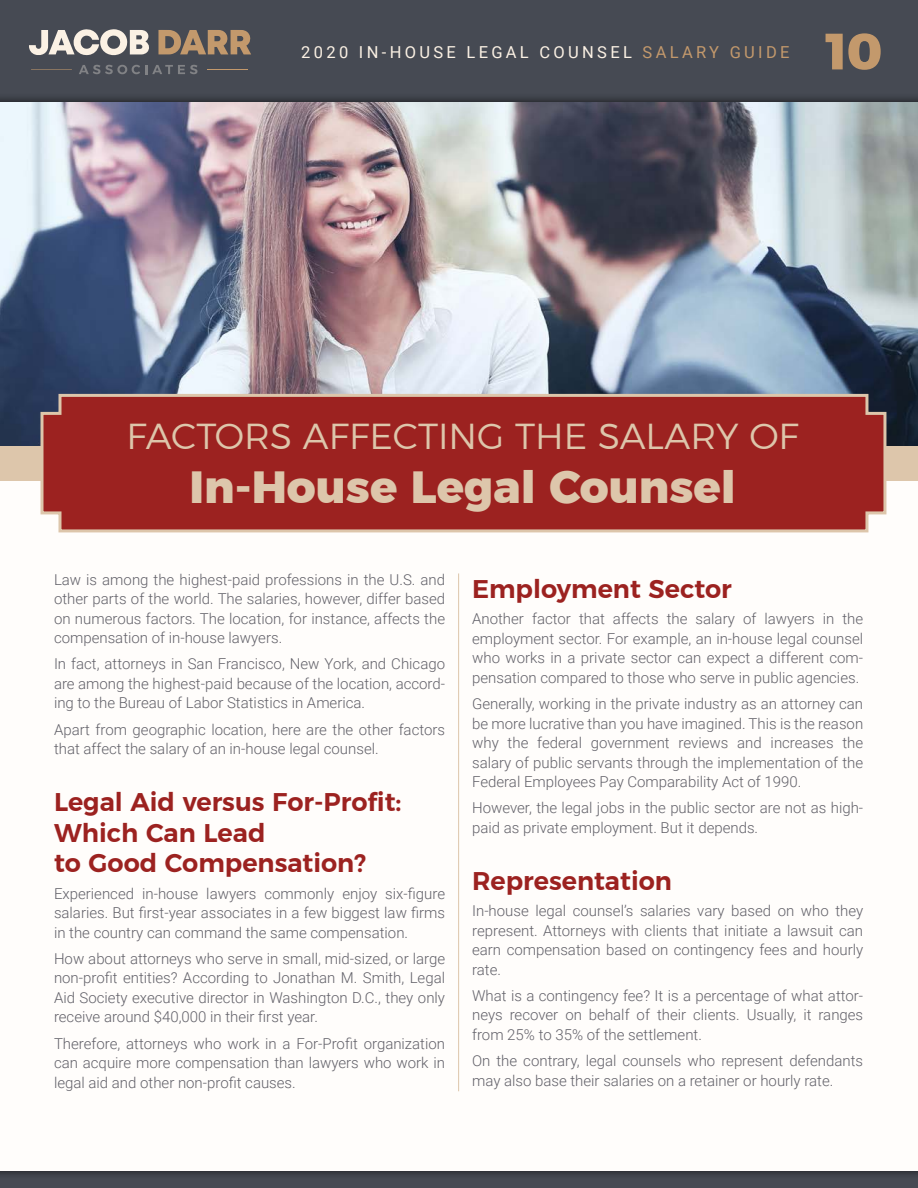
<style>
.page{position:relative;width:918px;height:1188px;background:#fff}
.page>*{position:absolute;margin:0;border:0;box-sizing:border-box;transform-origin:0 0}
.t1{font:800 51px "Montserrat";color:#c3996c}
.t2{font:800 45px "Montserrat";color:#ddc6ab}
.t3{font:300 36px "Montserrat";color:#ddc6ab}
.t4{font:600 25.5px/30.6px "Montserrat";color:#9c2220}
.t5{font:16.5px "Roboto";letter-spacing:.2em;color:#fbf1e4}
.t6{font:300 15px/19.5px "Roboto";color:#626169;text-align:justify}
.s1{color:#c3996c}
</style>
<div class="page">
<div style="left:0;top:85px;width:918px;height:1102px;background:#fffdfb"></div>
<img style="left:0;top:104px;width:918px;height:342px">
<div style="left:0;top:0;width:918px;height:104px;background:#464a53"></div>
<div style="left:0;top:1162px;width:918px;height:26px;background:#000;opacity:.75"></div>
<svg style="left:29px;top:29px;width:120px;height:27px"></svg>
<hr style="left:31px;top:69px;width:41px;height:1px;background:#c3996c">
<hr style="left:207px;top:69px;width:41px;height:1px;background:#c3996c">
<svg style="left:79px;top:65px;width:118px;height:9px"></svg>
<svg style="left:158px;top:30px;width:93px;height:24px"></svg>
<div style="left:0;top:446px;width:918px;height:34px;background:#ddc6ab"></div>
<hr style="left:458px;top:573px;width:1px;height:518px;background:#ddc6ab">
<svg style="left:39px;top:392px;width:849px;height:141px;background:#9f2d2b"></svg>
<p class="t5" style="left:301px;top:41px;width:490px">2020 IN-HOUSE LEGAL COUNSEL <span class="s1">SALARY GUIDE</span></p>
<h1 class="t1" style="left:825px;top:10px;width:58px">10</h1>
<h3 class="t3" style="left:127px;top:409px;width:674px">FACTORS AFFECTING THE SALARY OF</h3>
<h2 class="t2" style="left:190px;top:450px;width:548px">In-House Legal Counsel</h2>
<p class="t6" style="left:54px;top:569px;width:393px">Law is among the highest-paid professions in the U.S. and other parts of the world. The salaries, however, differ based on numerous factors. The location, for instance, affects the compensation of in-house lawyers.</p>
<p class="t6" style="left:54px;top:654px;width:393px">In fact, attorneys in San Francisco, New York, and Chicago are among the highest-paid because of the location, accord&shy;ing to the Bureau of Labor Statistics in America.</p>
<p class="t6" style="left:54px;top:719px;width:393px">Apart from geographic location, here are the other factors that affect the salary of an in-house legal counsel.</p>
<h3 class="t4" style="left:54px;top:787px;width:349px">Legal Aid versus For-Profit:<br>Which Can Lead<br>to Good Compensation?</h3>
<p class="t6" style="left:54px;top:883px;width:393px">Experienced in-house lawyers commonly enjoy six-figure salaries. But first-year associates in a few biggest law firms in the country can command the same compensation.</p>
<p class="t6" style="left:54px;top:948px;width:393px">How about attorneys who serve in small, mid-sized, or large non-profit entities? According to Jonathan M. Smith, Legal Aid Society executive director in Washington D.C., they only receive around $40,000 in their first year.</p>
<p class="t6" style="left:54px;top:1033px;width:393px">Therefore, attorneys who work in a For-Profit organization can acquire more compensation than lawyers who work in legal aid and other non-profit causes.</p>
<h3 class="t4" style="left:472px;top:574px;width:261px">Employment Sector</h3>
<p class="t6" style="left:472px;top:609px;width:393px">Another factor that affects the salary of lawyers in the employment sector. For example, an in-house legal counsel who works in a private sector can expect a different com&shy;pensation compared to those who serve in public agencies.</p>
<p class="t6" style="left:472px;top:694px;width:393px">Generally, working in the private industry as an attorney can be more lucrative than you have imagined. This is the reason why the federal government reviews and increases the salary of public servants through the implementation of the Federal Employees Pay Comparability Act of 1990.</p>
<p class="t6" style="left:472px;top:798px;width:393px">However, the legal jobs in the public sector are not as high&shy;paid as private employment. But it depends.</p>
<h3 class="t4" style="left:472px;top:865px;width:201px">Representation</h3>
<p class="t6" style="left:472px;top:900px;width:393px">In-house legal counsel’s salaries vary based on who they represent. Attorneys with clients that initiate a lawsuit can earn compensation based on contingency fees and hourly rate.</p>
<p class="t6" style="left:472px;top:985px;width:393px">What is a contingency fee? It is a percentage of what attor&shy;neys recover on behalf of their clients. Usually, it ranges from 25% to 35% of the settlement.</p>
<p class="t6" style="left:472px;top:1050px;width:393px">On the contrary, legal counsels who represent defendants may also base their salaries on a retainer or hourly rate.</p>
</div>
